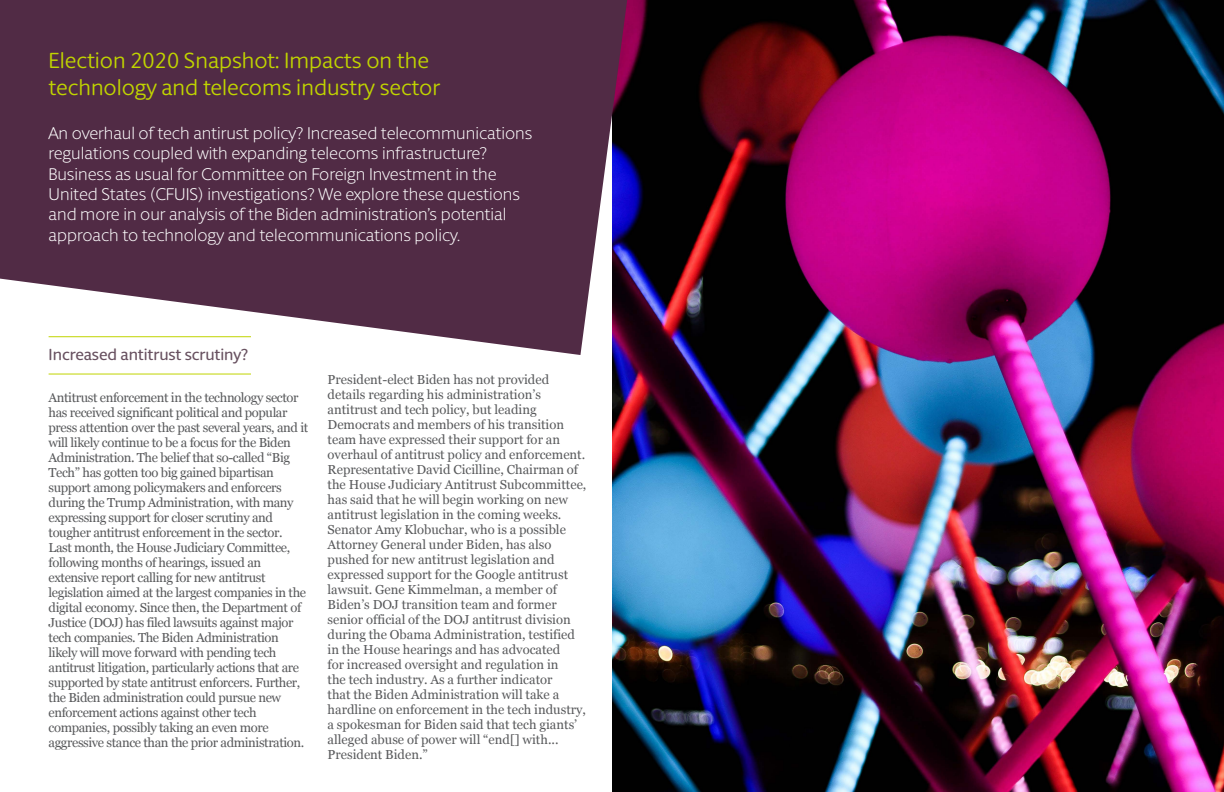
<style>
.page{position:relative;width:1224px;height:792px;background:#fff}
.page>*{position:absolute;margin:0;border:0;box-sizing:border-box;transform-origin:0 0}
.t1{font:22px/26.4px "Berlingske Sans Round";color:#c0d400}
.t2{font:300 17px/20.4px "Berlingske Sans Round";color:#fff}
.t3{font:500 16px "Berlingske Sans Round";letter-spacing:-.005em;color:#685160}
.t4{font:13px/15px "Georgia";letter-spacing:-.03em;color:#58595b}
.t5{font:13px/15px "Georgia";color:#58595b}
</style>
<div class="page">
<img style="left:612px;top:0;width:612px;height:792px">
<svg style="left:0;top:0;width:627px;height:355px;background:#64435a"></svg>
<hr style="left:49px;top:374px;width:202px;height:1px;background:#c0d400">
<hr style="left:49px;top:336px;width:202px;height:1px;background:#c0d400">
<h1 class="t1" style="left:49px;top:47px;width:393px">Election 2020 Snapshot: Impacts on the technology and telecoms industry sector</h1>
<p class="t2" style="left:49px;top:122px;width:485px">An overhaul of tech antirust policy? Increased telecommunications regulations coupled with expanding telecoms infrastructure?<br>Business as usual for Committee on Foreign Investment in the United States (CFUIS) investigations? We explore these questions and more in our analysis of the Biden administration’s potential approach to technology and telecommunications policy.</p>
<p class="t3" style="left:49px;top:343px;width:201px">Increased antitrust scrutiny?</p>
<p class="t4" style="left:49px;top:389px;width:261px">Antitrust enforcement in the technology sector has received significant political and popular press attention over the past several years, and it will likely continue to be a focus for the Biden Administration. The belief that so-called “Big Tech” has gotten too big gained bipartisan support among policymakers and enforcers during the Trump Administration, with many expressing support for closer scrutiny and tougher antitrust enforcement in the sector.<br>Last month, the House Judiciary Committee, following months of hearings, issued an extensive report calling for new antitrust legislation aimed at the largest companies in the digital economy. Since then, the Department of Justice (DOJ) has filed lawsuits against major tech companies. The Biden Administration likely will move forward with pending tech antitrust litigation, particularly actions that are supported by state antitrust enforcers. Further, the Biden administration could pursue new enforcement actions against other tech companies, possibly taking an even more aggressive stance than the prior administration.</p>
<p class="t5" style="left:328px;top:372px;width:260px">President-elect Biden has not provided details regarding his administration’s antitrust and tech policy, but leading Democrats and members of his transition team have expressed their support for an overhaul of antitrust policy and enforcement.<br>Representative David Cicilline, Chairman of the House Judiciary Antitrust Subcommittee, has said that he will begin working on new antitrust legislation in the coming weeks.<br>Senator Amy Klobuchar, who is a possible Attorney General under Biden, has also pushed for new antitrust legislation and expressed support for the Google antitrust lawsuit. Gene Kimmelman, a member of Biden’s DOJ transition team and former senior official of the DOJ antitrust division during the Obama Administration, testified in the House hearings and has advocated<br>for increased oversight and regulation in<br>the tech industry. As a further indicator<br>that the Biden Administration will take a hardline on enforcement in the tech industry, a spokesman for Biden said that tech giants’ alleged abuse of power will “end[] with...<br>President Biden.”</p>
</div>
